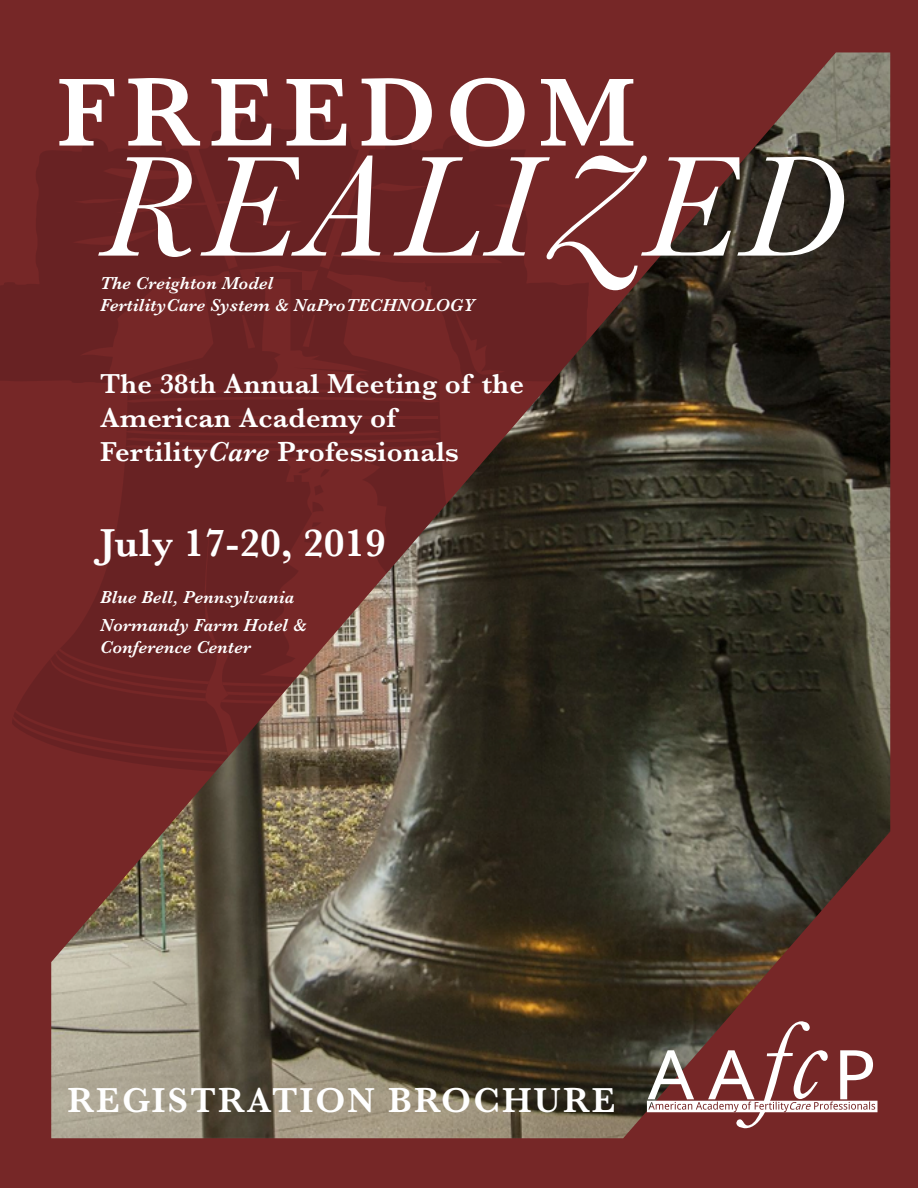
<style>
.page{position:relative;width:918px;height:1188px;background:#762727}
.page>*{position:absolute;margin:0;border:0;box-sizing:border-box;transform-origin:0 0}
.body{font:italic 148.5px "Baskerville";letter-spacing:.06em;color:#fff}
.body-2{font:600 100.5px "Baskerville";letter-spacing:.09em;color:#fff}
.body-3{font:600 40.5px "Baskerville";letter-spacing:.01em;color:#fff}
.body-4{font:600 36px "Baskerville";letter-spacing:.06em;color:#fff}
.body-5{font:600 28.5px/34.2px "Baskerville";letter-spacing:.01em;color:#fff}
.body-6{font:italic 600 18px/21.6px "Baskerville";letter-spacing:.01em;color:#fff}
.s1{font-style:italic}
</style>
<div class="page">
<svg style="left:0;top:151px;width:51px;height:230px;fill:#682223"></svg>
<svg style="left:12px;top:345px;width:39px;height:379px"></svg>
<svg style="left:13px;top:458px;width:38px;height:286px"></svg>
<img style="left:51px;top:52px;width:839px;height:1086px">
<svg style="left:647px;top:1021px;width:231px;height:107px"></svg>
<p class="body-2" style="left:57px;top:42px;width:580px">FREEDOM</p>
<p class="body" style="left:100px;top:109px;width:745px">REALIZED</p>
<p class="body-6" style="left:100px;top:272px;width:376px">The Creighton Model<br>FertilityCare System &amp; NaProTECHNOLOGY</p>
<p class="body-5" style="left:100px;top:366px;width:425px">The 38th Annual Meeting of the<br>American Academy of<br>Fertility<span class="s1">Care</span> Professionals</p>
<p class="body-3" style="left:100px;top:514px;width:287px">July 17-20, 2019</p>
<p class="body-6" style="left:100px;top:586px;width:196px">Blue Bell, Pennsylvania</p>
<p class="body-6" style="left:100px;top:615px;width:208px">Normandy Farm Hotel &amp;<br>Conference Center</p>
<p class="body-4" style="left:68px;top:1075px;width:550px">REGISTRATION BROCHURE</p>
</div>
